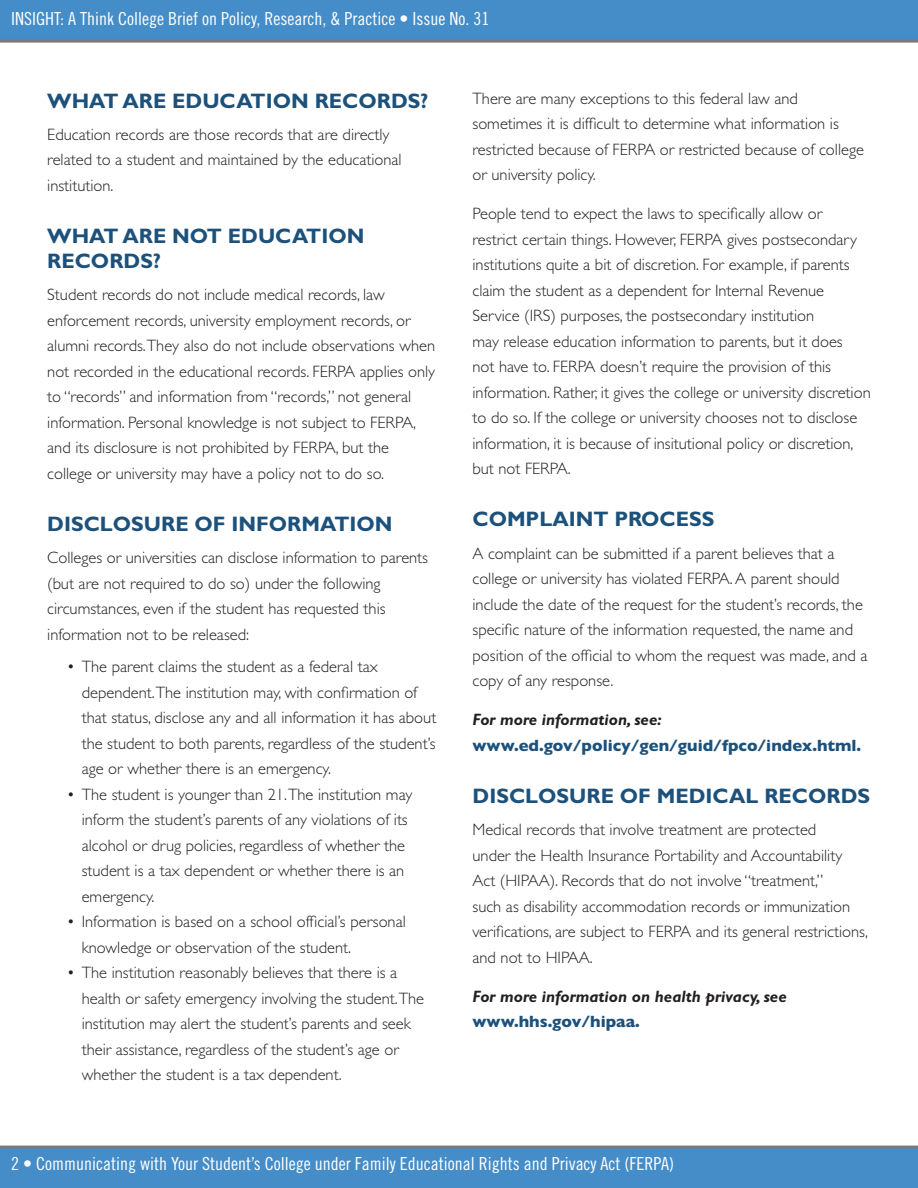
<style>
.page{position:relative;width:918px;height:1188px;background:#fff}
.page>*{position:absolute;margin:0;border:0;box-sizing:border-box;transform-origin:0 0}
.t1{font:700 21px/25.2px "Gill Sans";color:#1c517c}
.t2{font:18px "Trade Gothic Cond Eighteen";color:#fff}
.t3{font:300 16.5px/25.5px "Gill Sans";color:#231f20}
.t4{font:800 16.5px "Gill Sans";color:#1c517c}
.t5{font:italic 700 16.5px "Gill Sans";color:#231f20}
</style>
<div class="page">
<svg style="left:0;top:0;width:918px;height:43px;background:#4a8cc4"></svg>
<svg style="left:0;top:1146px;width:918px;height:42px;background:#488bc4"></svg>
<p class="t2" style="left:11px;top:8px;width:480px">INSIGHT: A Think College Brief on Policy, Research, &amp; Practice • Issue No. 31</p>
<h2 class="t1" style="left:47px;top:88px;width:383px">WHAT ARE EDUCATION RECORDS?</h2>
<p class="t3" style="left:47px;top:122px;width:356px">Education records are those records that are directly related to a student and maintained by the educational institution.</p>
<h2 class="t1" style="left:47px;top:223px;width:319px">WHAT ARE NOT EDUCATION<br>RECORDS?</h2>
<p class="t3" style="left:47px;top:282px;width:389px">Student records do not include medical records, law enforcement records, university employment records, or alumni records.They also do not include observations when not recorded in the educational records. FERPA applies only to “records” and information from “records,” not general information. Personal knowledge is not subject to FERPA, and its disclosure is not prohibited by FERPA, but the college or university may have a policy not to do so.</p>
<h2 class="t1" style="left:47px;top:511px;width:347px">DISCLOSURE OF INFORMATION</h2>
<p class="t3" style="left:47px;top:545px;width:382px">Colleges or universities can disclose information to parents (but are not required to do so) under the following circumstances, even if the student has requested this information not to be released:</p>
<p class="t3" style="left:82px;top:654px;width:356px;text-indent:-15px">• The parent claims the student as a federal tax dependent.The institution may, with confirmation of that status, disclose any and all information it has about the student to both parents, regardless of the student’s age or whether there is an emergency.</p>
<p class="t3" style="left:82px;top:781px;width:332px;text-indent:-15px">• The student is younger than 21.The institution may inform the student’s parents of any violations of its alcohol or drug policies, regardless of whether the student is a tax dependent or whether there is an emergency.</p>
<p class="t3" style="left:82px;top:909px;width:326px;text-indent:-15px">• Information is based on a school official’s personal knowledge or observation of the student.</p>
<p class="t3" style="left:82px;top:960px;width:344px;text-indent:-15px">• The institution reasonably believes that there is a health or safety emergency involving the student.The institution may alert the student’s parents and seek their assistance, regardless of the student’s age or whether the student is a tax dependent.</p>
<p class="t3" style="left:473px;top:86px;width:393px">There are many exceptions to this federal law and sometimes it is difficult to determine what information is restricted because of FERPA or restricted because of college or university policy.</p>
<p class="t3" style="left:473px;top:201px;width:400px">People tend to expect the laws to specifically allow or restrict certain things. However, FERPA gives postsecondary institutions quite a bit of discretion. For example, if parents claim the student as a dependent for Internal Revenue Service (IRS) purposes, the postsecondary institution<br>may release education information to parents, but it does<br>not have to. FERPA doesn’t require the provision of this information. Rather, it gives the college or university discretion to do so. If the college or university chooses not to disclose information, it is because of insitutional policy or discretion, but not FERPA.</p>
<h2 class="t1" style="left:472px;top:506px;width:243px">COMPLAINT PROCESS</h2>
<p class="t3" style="left:472px;top:541px;width:396px">A complaint can be submitted if a parent believes that a college or university has violated FERPA. A parent should include the date of the request for the student’s records, the specific nature of the information requested, the name and position of the official to whom the request was made, and a copy of any response.</p>
<p class="t5" style="left:472px;top:710px;width:191px">For more information, see:</p>
<p class="t4" style="left:472px;top:735px;width:390px">www.ed.gov/policy/gen/guid/fpco/index.html.</p>
<h2 class="t1" style="left:472px;top:783px;width:399px">DISCLOSURE OF MEDICAL RECORDS</h2>
<p class="t3" style="left:472px;top:817px;width:397px">Medical records that involve treatment are protected<br>under the Health Insurance Portability and Accountability Act (HIPAA). Records that do not involve “treatment,”<br>such as disability accommodation records or immunization verifications, are subject to FERPA and its general restrictions, and not to HIPAA.</p>
<p class="t5" style="left:472px;top:987px;width:316px">For more information on health privacy, see</p>
<p class="t4" style="left:472px;top:1012px;width:169px">www.hhs.gov/hipaa.</p>
<p class="t2" style="left:11px;top:1153px;width:665px">2 • Communicating with Your Student’s College under Family Educational Rights and Privacy Act (FERPA)</p>
</div>
